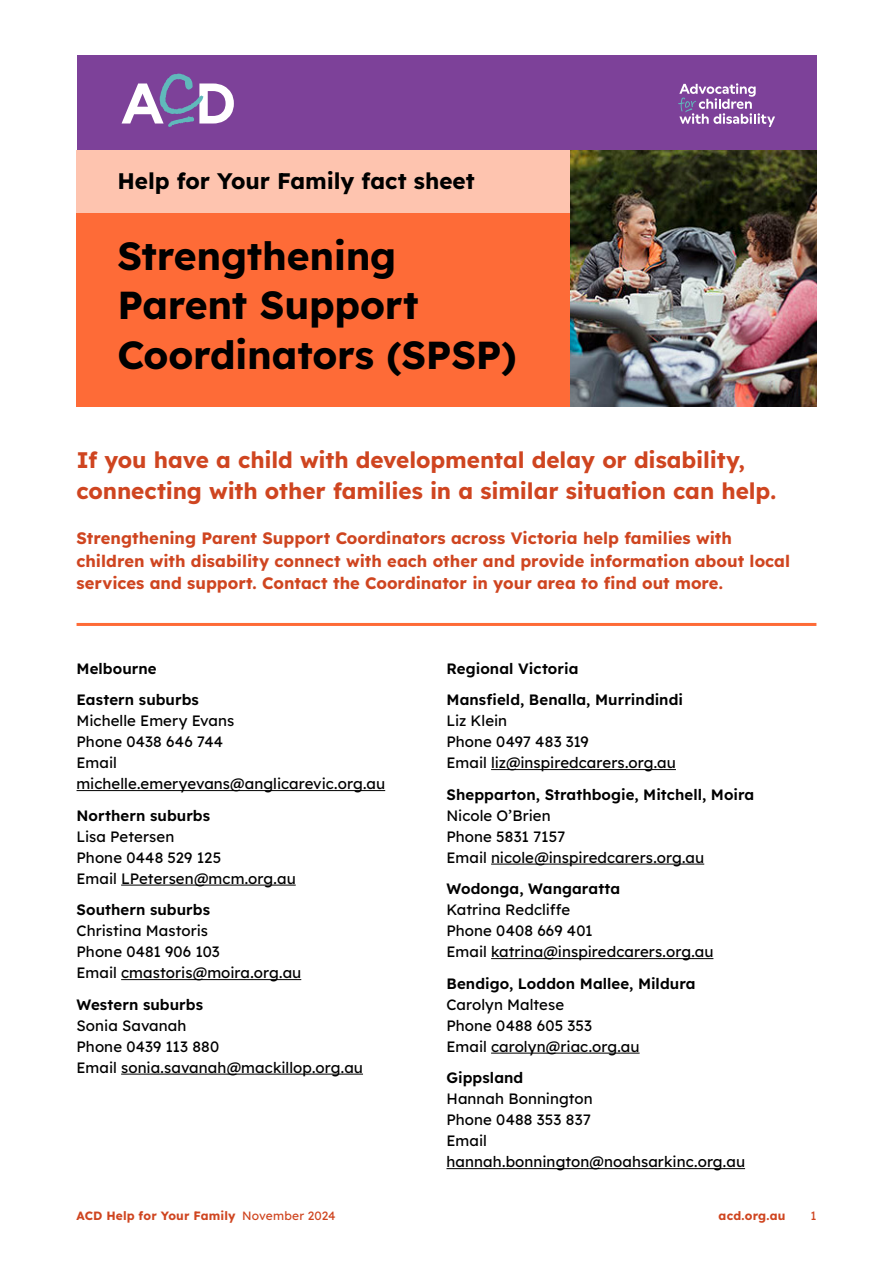
<style>
.page{position:relative;width:893px;height:1263px;background:#fff}
.page>*{position:absolute;margin:0;border:0;box-sizing:border-box;transform-origin:0 0}
.Fact_sheet_title{font:700 39px/49.5px "Lexend";letter-spacing:-.01em;color:#000}
.Large_message___intro_para{font:700 22.5px/31.5px "Lexend";letter-spacing:-.005em;color:#cf4520}
.Fact_sheet_top-line{font:700 22.5px "Lexend";letter-spacing:-.005em;color:#000}
.Large_message___intro_para-2{font:700 16.5px/22.5px "Lexend";color:#cf4520}
.Body{font:15px/21px "Lexend";letter-spacing:.005em;color:#000}
.Body___L2_Header{font:600 15px "Lexend";letter-spacing:.005em;color:#000}
.t1{font:700 12px "Lexend";letter-spacing:.01em;color:#cf4520}
.t2{font:12px "Lexend";color:#cf4520}
.s1{font-weight:400}
</style>
<div class="page">
<img style="left:570px;top:150px;width:246px;height:257px">
<div style="left:77px;top:55px;width:739px;height:95px;background:#7d4199"></div>
<svg style="left:122px;top:74px;width:112px;height:53px"></svg>
<svg style="left:678px;top:83px;width:97px;height:44px"></svg>
<div style="left:77px;top:150px;width:493px;height:64px;background:#fec4af"></div>
<div style="left:77px;top:214px;width:493px;height:193px;background:#fe6b37"></div>
<hr style="left:77px;top:623px;width:739px;height:3px;background:#fe6b37">
<hr style="left:77px;top:790px;width:308px;height:1px;background:#000">
<hr style="left:121px;top:885px;width:175px;height:1px;background:#000">
<hr style="left:121px;top:979px;width:180px;height:1px;background:#000">
<hr style="left:121px;top:1074px;width:242px;height:1px;background:#000">
<hr style="left:491px;top:769px;width:185px;height:1px;background:#000">
<hr style="left:491px;top:864px;width:213px;height:1px;background:#000">
<hr style="left:491px;top:958px;width:222px;height:1px;background:#000">
<hr style="left:491px;top:1053px;width:149px;height:1px;background:#000">
<hr style="left:446px;top:1168px;width:299px;height:1px;background:#000">
<p class="Fact_sheet_top-line" style="left:117px;top:163px;width:359px">Help for Your Family fact sheet</p>
<h1 class="Fact_sheet_title" style="left:117px;top:228px;width:401px">Strengthening<br>Parent Support<br>Coordinators (SPSP)</h1>
<p class="Large_message___intro_para" style="left:77px;top:442px;width:701px">If you have a child with developmental delay or disability, connecting with other families in a similar situation can help.</p>
<p class="Large_message___intro_para-2" style="left:77px;top:526px;width:715px">Strengthening Parent Support Coordinators across Victoria help families with children with disability connect with each other and provide information about local services and support. Contact the Coordinator in your area to find out more.</p>
<p class="Body___L2_Header" style="left:77px;top:657px;width:82px">Melbourne</p>
<h3 class="Body___L2_Header" style="left:77px;top:688px;width:124px">Eastern suburbs</h3>
<p class="Body" style="left:77px;top:709px;width:310px">Michelle Emery Evans<br>Phone 0438 646 744<br>Email michelle.emeryevans@anglicarevic.org.au</p>
<h3 class="Body___L2_Header" style="left:77px;top:804px;width:135px">Northern suburbs</h3>
<p class="Body" style="left:77px;top:825px;width:221px">Lisa Petersen<br>Phone 0448 529 125<br>Email LPetersen@mcm.org.au</p>
<h3 class="Body___L2_Header" style="left:77px;top:898px;width:135px">Southern suburbs</h3>
<p class="Body" style="left:77px;top:919px;width:226px">Christina Mastoris<br>Phone 0481 906 103<br>Email cmastoris@moira.org.au</p>
<h3 class="Body___L2_Header" style="left:77px;top:993px;width:128px">Western suburbs</h3>
<p class="Body" style="left:77px;top:1014px;width:288px">Sonia Savanah<br>Phone 0439 113 880<br>Email sonia.savanah@mackillop.org.au</p>
<p class="Body___L2_Header" style="left:446px;top:657px;width:133px">Regional Victoria</p>
<h3 class="Body___L2_Header" style="left:446px;top:688px;width:238px">Mansfield, Benalla, Murrindindi</h3>
<p class="Body" style="left:446px;top:709px;width:231px">Liz Klein<br>Phone 0497 483 319<br>Email liz@inspiredcarers.org.au</p>
<h3 class="Body___L2_Header" style="left:446px;top:783px;width:309px">Shepparton, Strathbogie, Mitchell, Moira</h3>
<p class="Body" style="left:446px;top:804px;width:259px">Nicole O’Brien<br>Phone 5831 7157<br>Email nicole@inspiredcarers.org.au</p>
<h3 class="Body___L2_Header" style="left:446px;top:877px;width:175px">Wodonga, Wangaratta</h3>
<p class="Body" style="left:446px;top:898px;width:268px">Katrina Redcliffe<br>Phone 0408 669 401<br>Email katrina@inspiredcarers.org.au</p>
<h3 class="Body___L2_Header" style="left:446px;top:972px;width:251px">Bendigo, Loddon Mallee, Mildura</h3>
<p class="Body" style="left:446px;top:993px;width:195px">Carolyn Maltese<br>Phone 0488 605 353<br>Email carolyn@riac.org.au</p>
<h3 class="Body___L2_Header" style="left:446px;top:1066px;width:78px">Gippsland</h3>
<p class="Body" style="left:446px;top:1087px;width:300px">Hannah Bonnington<br>Phone 0488 353 837<br>Email hannah.bonnington@noahsarkinc.org.au</p>
<p class="t1" style="left:77px;top:1206px;width:261px">ACD Help for Your Family <span class="s1">November 2024</span></p>
<p class="t1" style="left:719px;top:1206px;width:68px">acd.org.au</p>
<p class="t2" style="left:810px;top:1207px;width:7px">1</p>
</div>
